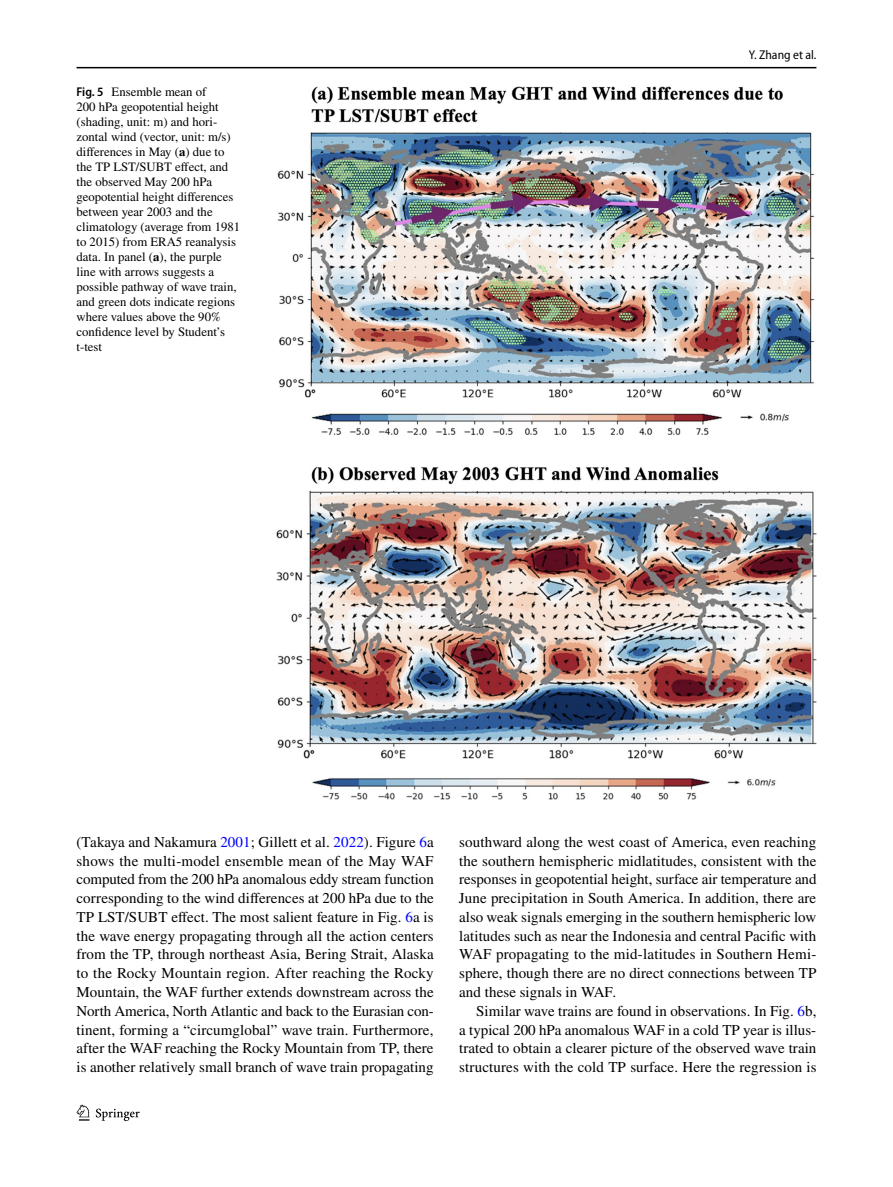
<style>
.page{position:relative;width:893px;height:1187px;background:#fff}
.page>*{position:absolute;margin:0;border:0;box-sizing:border-box;transform-origin:0 0}
.t1{font:15px/18.8px "STIX";letter-spacing:.005em;color:#000;text-align:justify}
.t2{font:12.75px/15px "STIX";color:#000}
.t3{font:semi-condensed 12.75px "Myriad Pro";color:#000}
.s1{font-family:"Myriad Pro";font-weight:600;font-stretch:semi-condensed}
.s2{font-weight:700}
.s3{color:#00f}
</style>
<div class="page">
<hr style="left:77px;top:67px;width:739px;height:1px;background:#000">
<svg style="left:77px;top:1104px;width:12px;height:16px"></svg>
<svg style="left:96px;top:1108px;width:44px;height:12px"></svg>
<img style="left:276px;top:87px;width:540px;height:712px">
<p class="t2" style="left:77px;top:85px;width:165px"><span class="s1">Fig. 5</span> Ensemble mean of<br>200 hPa geopotential height (shading, unit: m) and hori&shy;zontal wind (vector, unit: m/s) differences in May (<span class="s2">a</span>) due to the TP LST/SUBT effect, and the observed May 200 hPa geopotential height differences between year 2003 and the climatology (average from 1981 to 2015) from ERA5 reanalysis data. In panel (<span class="s2">a</span>), the purple line with arrows suggests a possible pathway of wave train, and green dots indicate regions where values above the 90% confidence level by Student’s t-test</p>
<p class="t3" style="left:749px;top:48px;width:69px">Y. Zhang et al.</p>
<p class="t1" style="left:77px;top:833px;width:359px">(Takaya and Nakamura <span class="s3">2001</span>; Gillett et al. <span class="s3">2022</span>). Figure <span class="s3">6</span>a shows the multi-model ensemble mean of the May WAF computed from the 200 hPa anomalous eddy stream function corresponding to the wind differences at 200 hPa due to the TP LST/SUBT effect. The most salient feature in Fig. <span class="s3">6</span>a is the wave energy propagating through all the action centers from the TP, through northeast Asia, Bering Strait, Alaska to the Rocky Mountain region. After reaching the Rocky Mountain, the WAF further extends downstream across the North America, North Atlantic and back to the Eurasian con&shy;tinent, forming a “circumglobal” wave train. Furthermore, after the WAF reaching the Rocky Mountain from TP, there is another relatively small branch of wave train propagating</p>
<p class="t1" style="left:459px;top:833px;width:359px">southward along the west coast of America, even reaching the southern hemispheric midlatitudes, consistent with the responses in geopotential height, surface air temperature and June precipitation in South America. In addition, there are also weak signals emerging in the southern hemispheric low latitudes such as near the Indonesia and central Pacific with WAF propagating to the mid-latitudes in Southern Hemi&shy;sphere, though there are no direct connections between TP and these signals in WAF.</p>
<p class="t1" style="left:459px;top:1002px;width:359px;text-indent:17px">Similar wave trains are found in observations. In Fig. <span class="s3">6</span>b, a typical 200 hPa anomalous WAF in a cold TP year is illus&shy;trated to obtain a clearer picture of the observed wave train structures with the cold TP surface. Here the regression is</p>
</div>
